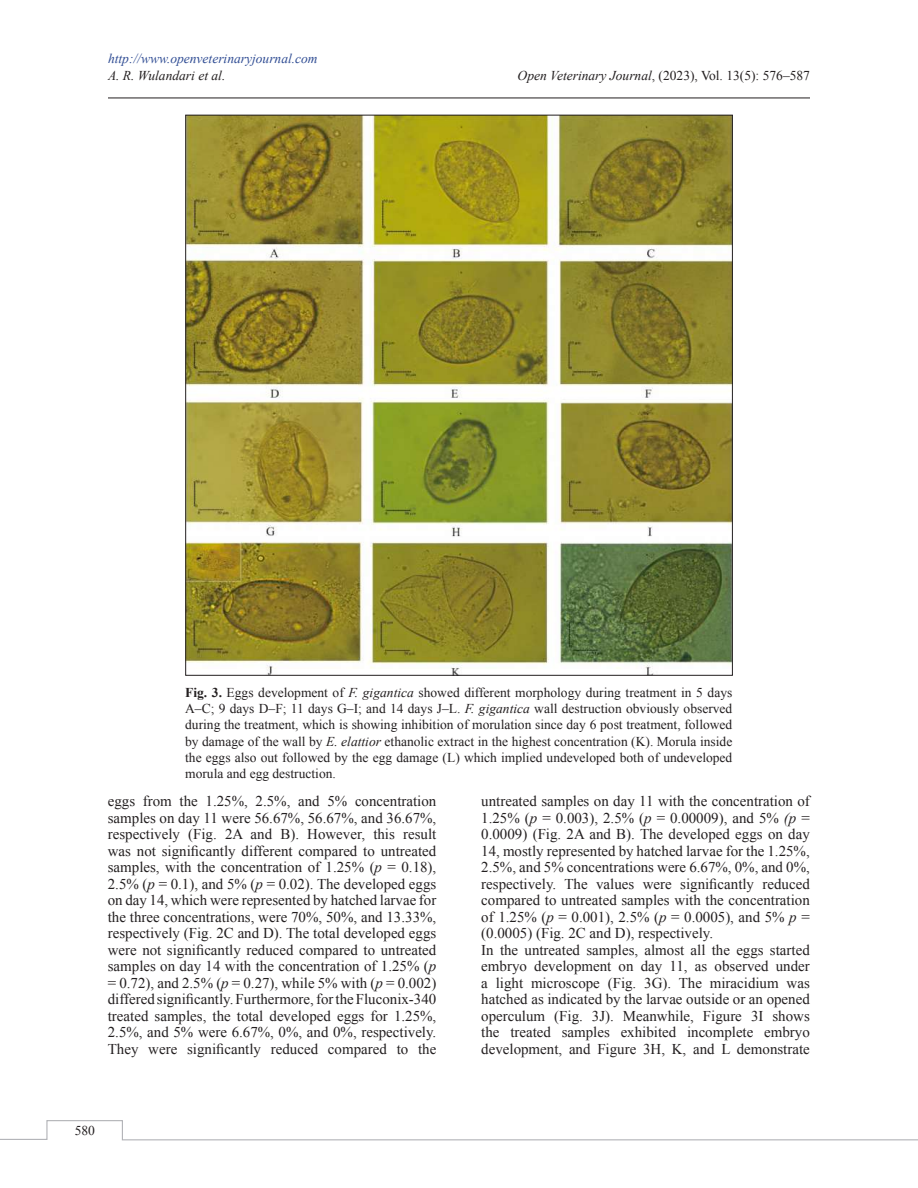
<style>
.page{position:relative;width:918px;height:1188px;background:#fff}
.page>*{position:absolute;margin:0;border:0;box-sizing:border-box;transform-origin:0 0}
.t1{font:15px/16.5px "Times New Roman";color:#231f20;text-align:justify}
.t2{font:13.5px/16.2px "Times New Roman";color:#231f20;text-align:justify}
.t3{font:italic 13.5px "Times New Roman";color:#304d94}
.t4{font:italic 13.5px "Times New Roman";color:#231f20}
.s1{font-style:italic}
.s2{font-weight:700}
</style>
<div class="page">
<hr style="left:108px;top:98px;width:702px;height:1px;background:#231f20">
<img style="left:187px;top:117px;width:544px;height:557px">
<svg style="left:0;top:1120px;width:918px;height:21px"></svg>
<p class="t3" style="left:108px;top:50px;width:211px">http://www.openveterinaryjournal.com</p>
<p class="t4" style="left:108px;top:66px;width:119px">A. R. Wulandari et al.</p>
<p class="t2" style="left:518px;top:67px;width:294px"><span class="s1">Open Veterinary Journal</span>, (2023), Vol. 13(5): 576–587</p>
<p class="t2" style="left:185px;top:684px;width:549px"><span class="s2">Fig. 3.</span> Eggs development of <span class="s1">F. gigantica</span> showed different morphology during treatment in 5 days A–C; 9 days D–F; 11 days G–I; and 14 days J–L. <span class="s1">F. gigantica</span> wall destruction obviously observed during the treatment, which is showing inhibition of morulation since day 6 post treatment, followed by damage of the wall by <span class="s1">E. elattior</span> ethanolic extract in the highest concentration (K). Morula inside the eggs also out followed by the egg damage (L) which implied undeveloped both of undeveloped morula and egg destruction.</p>
<p class="t1" style="left:108px;top:793px;width:330px">eggs from the 1.25%, 2.5%, and 5% concentration samples on day 11 were 56.67%, 56.67%, and 36.67%, respectively (Fig. 2A and B). However, this result was not significantly different compared to untreated samples, with the concentration of 1.25% (<span class="s1">p</span> = 0.18), 2.5% (<span class="s1">p</span> = 0.1), and 5% (<span class="s1">p</span> = 0.02). The developed eggs on day 14, which were represented by hatched larvae for the three concentrations, were 70%, 50%, and 13.33%, respectively (Fig. 2C and D). The total developed eggs were not significantly reduced compared to untreated samples on day 14 with the concentration of 1.25% (<span class="s1">p </span>= 0.72), and 2.5% (<span class="s1">p</span> = 0.27), while 5% with (<span class="s1">p</span> = 0.002) differed significantly. Furthermore, for the Fluconix-340 treated samples, the total developed eggs for 1.25%, 2.5%, and 5% were 6.67%, 0%, and 0%, respectively.<br>They were significantly reduced compared to the</p>
<p class="t1" style="left:481px;top:793px;width:330px;text-align:left">untreated samples on day 11 with the concentration of 1.25% (<span class="s1">p</span> = 0.003), 2.5% (<span class="s1">p</span> = 0.00009), and 5% <span class="s1">(p</span> = 0.0009) (Fig. 2A and B). The developed eggs on day 14, mostly represented by hatched larvae for the 1.25%, 2.5%, and 5% concentrations were 6.67%, 0%, and 0%, respectively. The values were significantly reduced compared to untreated samples with the concentration of 1.25% (<span class="s1">p</span> = 0.001), 2.5% (<span class="s1">p</span> = 0.0005), and 5% <span class="s1">p</span> = (0.0005) (Fig. 2C and D), respectively.<br>In the untreated samples, almost all the eggs started embryo development on day 11, as observed under a light microscope (Fig. 3G). The miracidium was hatched as indicated by the larvae outside or an opened operculum (Fig. 3J). Meanwhile, Figure 3I shows the treated samples exhibited incomplete embryo development, and Figure 3H, K, and L demonstrate</p>
<p class="t2" style="left:75px;top:1122px;width:22px">580</p>
</div>
